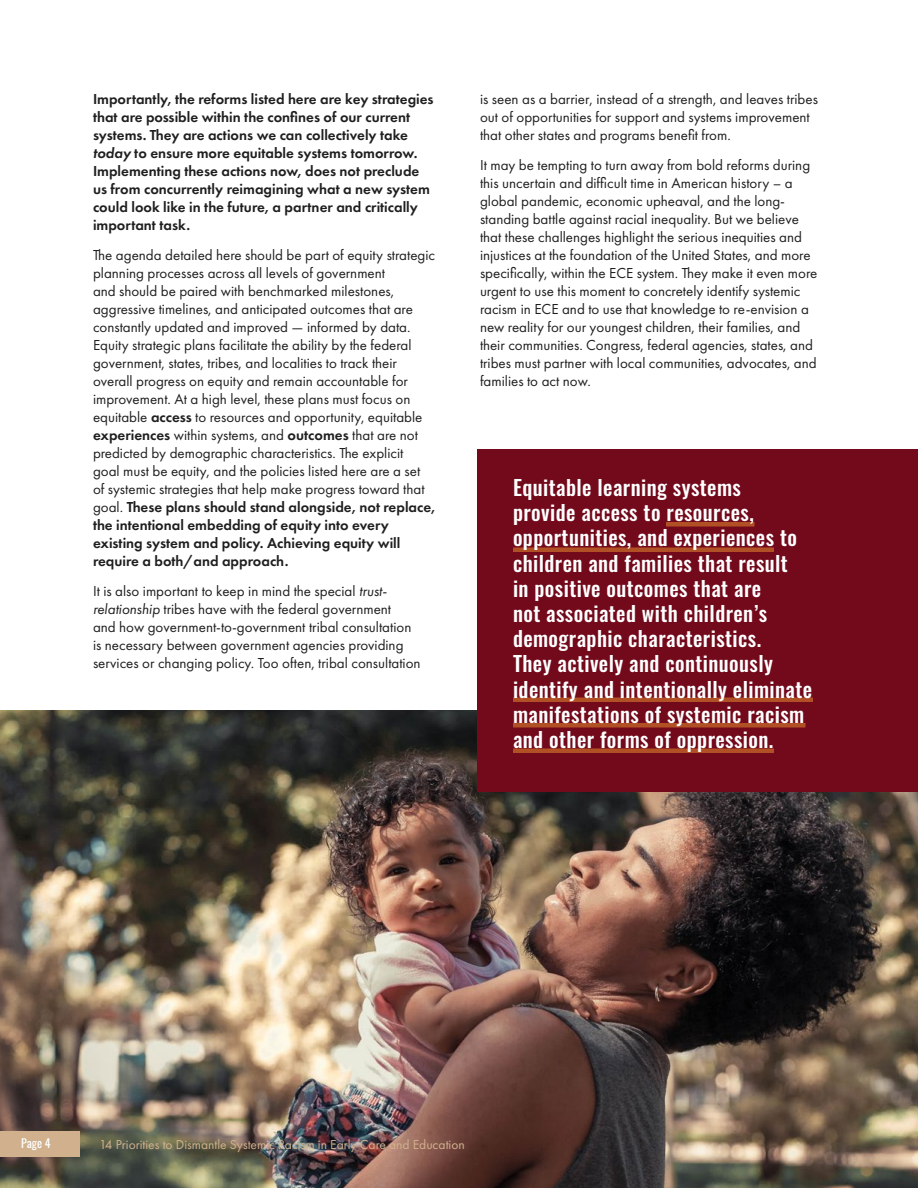
<style>
.page{position:relative;width:918px;height:1188px;background:#fff}
.page>*{position:absolute;margin:0;border:0;box-sizing:border-box;transform-origin:0 0}
.t1{font:500 21px/25.2px "Oswald";letter-spacing:.02em;color:#fff}
.t2{font:15px/18px "Futura PT";color:#1f1f1f}
.t3{font:600 15px/18px "Futura PT";color:#1f1f1f}
.t4{font:13.5px "Futura PT";color:#d1b18d}
.t5{font:12px "Oswald";color:#fff}
.s1{font-style:italic}
.s2{font-weight:600}
</style>
<div class="page">
<img style="left:0;top:711px;width:918px;height:477px">
<div style="left:477px;top:450px;width:441px;height:342px;background:#730a1c"></div>
<div style="left:0;top:1131px;width:80px;height:25px;background:#d1b18d"></div>
<hr style="left:666px;top:522px;width:88px;height:4px;background:#b15025">
<div style="left:513px;top:723px;width:293px;height:5px;background:#b15025"></div>
<hr style="left:513px;top:548px;width:261px;height:4px;background:#b15025">
<hr style="left:513px;top:698px;width:300px;height:4px;background:#b15025">
<div style="left:513px;top:748px;width:261px;height:5px;background:#b15025"></div>
<p class="t3" style="left:93px;top:90px;width:342px">Importantly, the reforms listed here are key strategies that are possible within the confines of our current systems. They are actions we can collectively take <span class="s1">today</span> to ensure more equitable systems tomorrow.<br>Implementing these actions now, does not preclude us from concurrently reimagining what a new system could look like in the future, a partner and critically important task.</p>
<p class="t2" style="left:93px;top:246px;width:344px">The agenda detailed here should be part of equity strategic planning processes across all levels of government<br>and should be paired with benchmarked milestones, aggressive timelines, and anticipated outcomes that are constantly updated and improved — informed by data.<br>Equity strategic plans facilitate the ability by the federal government, states, tribes, and localities to track their overall progress on equity and remain accountable for improvement. At a high level, these plans must focus on equitable <span class="s2">access</span> to resources and opportunity, equitable <span class="s2">experiences</span> within systems, and <span class="s2">outcomes</span> that are not predicted by demographic characteristics. The explicit<br>goal must be equity, and the policies listed here are a set of systemic strategies that help make progress toward that goal. <span class="s2">These plans should stand alongside, not replace, the intentional embedding of equity into every existing system and policy. Achieving equity will require a both/and approach.</span></p>
<p class="t2" style="left:93px;top:582px;width:329px">It is also important to keep in mind the special <span class="s1">trust&shy;relationship</span> tribes have with the federal government<br>and how government-to-government tribal consultation is necessary between government agencies providing services or changing policy. Too often, tribal consultation</p>
<p class="t2" style="left:480px;top:90px;width:339px">is seen as a barrier, instead of a strength, and leaves tribes out of opportunities for support and systems improvement that other states and programs benefit from.</p>
<p class="t2" style="left:480px;top:156px;width:339px">It may be tempting to turn away from bold reforms during this uncertain and difficult time in American history – a global pandemic, economic upheaval, and the long&shy;standing battle against racial inequality. But we believe that these challenges highlight the serious inequities and injustices at the foundation of the United States, and more specifically, within the ECE system. They make it even more urgent to use this moment to concretely identify systemic racism in ECE and to use that knowledge to re-envision a new reality for our youngest children, their families, and their communities. Congress, federal agencies, states, and tribes must partner with local communities, advocates, and families to act now.</p>
<p class="t1" style="left:513px;top:476px;width:301px">Equitable learning systems<br>provide access to resources, opportunities, and experiences to children and families that result<br>in positive outcomes that are<br>not associated with children’s demographic characteristics.<br>They actively and continuously identify and intentionally eliminate manifestations of systemic racism and other forms of oppression.</p>
<p class="t5" style="left:21px;top:1133px;width:31px">Page 4</p>
<p class="t4" style="left:99px;top:1136px;width:367px">14 Priorities to Dismantle Systemic Racism in Early Care and Education</p>
</div>
